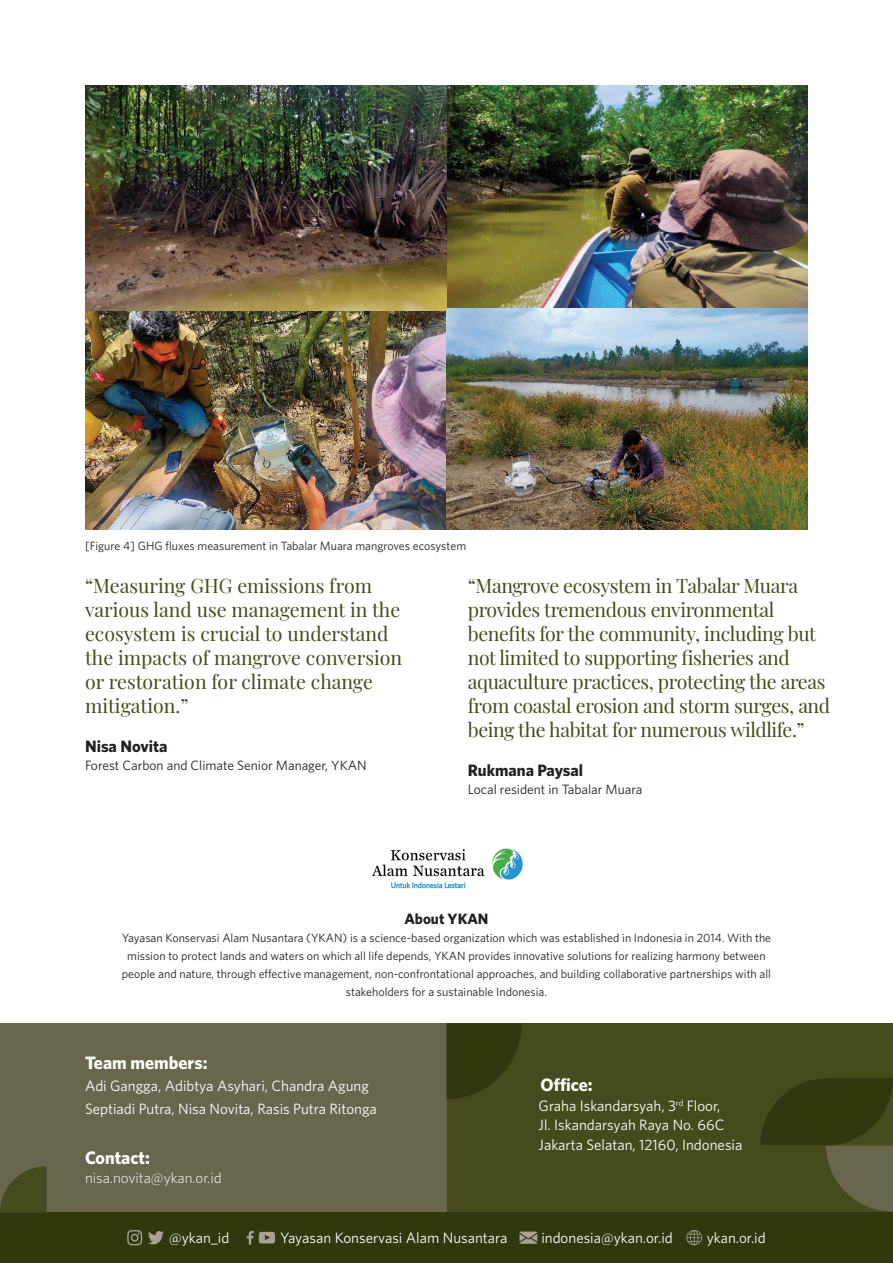
<style>
.page{position:relative;width:893px;height:1263px;background:#fff}
.page>*{position:absolute;margin:0;border:0;box-sizing:border-box;transform-origin:0 0}
.t1{font:19.5px/24px "Playfair Display";letter-spacing:-.02em;color:#464b1e}
.t2{font:19.5px/24px "Playfair Display";color:#464b1e}
.t3{font:700 18px "Whitney HTF";color:#fff}
.t4{font:700 16.5px "Whitney HTF";color:#231f20}
.t5{font:15px/19.5px "Whitney";color:#fff}
.t6{font:15px/22.5px "Whitney HTF";color:#fff}
.t7{font:300 15px "Whitney";color:#fff}
.t8{font:700 15px "Whitney HTF";color:#231f20}
.t9{font:13.5px "Whitney";color:#231f20}
.t10{font:12px/18px "Whitney";color:#231f20;text-align:center}
</style>
<div class="page">
<div style="left:0;top:1211px;width:893px;height:52px;background:#31380d"></div>
<div style="left:446px;top:1023px;width:447px;height:188px;background:#464b1e"></div>
<div style="left:0;top:1023px;width:446px;height:188px;background:#69664e"></div>
<img style="left:372px;top:848px;width:151px;height:41px">
<svg style="left:446px;top:1023px;width:76px;height:76px"></svg>
<svg style="left:0;top:1166px;width:46px;height:47px"></svg>
<svg style="left:760px;top:1078px;width:133px;height:133px"></svg>
<svg style="left:127px;top:1230px;width:15px;height:15px"></svg>
<svg style="left:148px;top:1231px;width:16px;height:13px"></svg>
<svg style="left:247px;top:1231px;width:28px;height:13px"></svg>
<svg style="left:519px;top:1231px;width:18px;height:13px"></svg>
<svg style="left:686px;top:1230px;width:16px;height:15px"></svg>
<img style="left:85px;top:85px;width:723px;height:445px">
<p class="t10" style="left:85px;top:536px;width:383px">[Figure 4] GHG fluxes measurement in Tabalar Muara mangroves ecosystem</p>
<h1 class="t2" style="left:85px;top:572px;width:319px">“Measuring GHG emissions from various land use management in the ecosystem is crucial to understand the impacts of mangrove conversion or restoration for climate change mitigation.”</h1>
<h3 class="t4" style="left:85px;top:737px;width:84px">Nisa Novita</h3>
<p class="t9" style="left:85px;top:757px;width:283px">Forest Carbon and Climate Senior Manager, YKAN</p>
<p class="t1" style="left:468px;top:572px;width:364px">“Mangrove ecosystem in Tabalar Muara provides tremendous environmental benefits for the community, including but not limited to supporting fisheries and aquaculture practices, protecting the areas from coastal erosion and storm surges, and being the habitat for numerous wildlife.”</p>
<h3 class="t4" style="left:468px;top:761px;width:117px">Rukmana Paysal</h3>
<p class="t9" style="left:468px;top:781px;width:176px">Local resident in Tabalar Muara</p>
<p class="t8" style="left:404px;top:910px;width:86px">About YKAN</p>
<p class="t10" style="left:122px;top:929px;width:651px">Yayasan Konservasi Alam Nusantara (YKAN) is a science-based organization which was established in Indonesia in 2014. With the mission to protect lands and waters on which all life depends, YKAN provides innovative solutions for realizing harmony between people and nature, through effective management, non-confrontational approaches, and building collaborative partnerships with all stakeholders for a sustainable Indonesia.</p>
<h2 class="t3" style="left:85px;top:1052px;width:124px">Team members:</h2>
<p class="t6" style="left:85px;top:1075px;width:293px">Adi Gangga, Adibtya Asyhari, Chandra Agung<br>Septiadi Putra, Nisa Novita, Rasis Putra Ritonga</p>
<h2 class="t3" style="left:540px;top:1074px;width:54px">Office:</h2>
<p class="t5" style="left:539px;top:1096px;width:205px">Graha Iskandarsyah, 3<sup>rd</sup> Floor,<br>Jl. Iskandarsyah Raya No. 66C<br>Jakarta Selatan, 12160, Indonesia</p>
<h2 class="t3" style="left:85px;top:1147px;width:66px">Contact:</h2>
<p class="t7" style="left:85px;top:1169px;width:138px">nisa.novita@ykan.or.id</p>
<p class="t5" style="left:169px;top:1228px;width:62px">@ykan_id</p>
<p class="t5" style="left:280px;top:1228px;width:229px">Yayasan Konservasi Alam Nusantara</p>
<p class="t5" style="left:541px;top:1228px;width:133px">indonesia@ykan.or.id</p>
<p class="t5" style="left:707px;top:1228px;width:61px">ykan.or.id</p>
</div>
